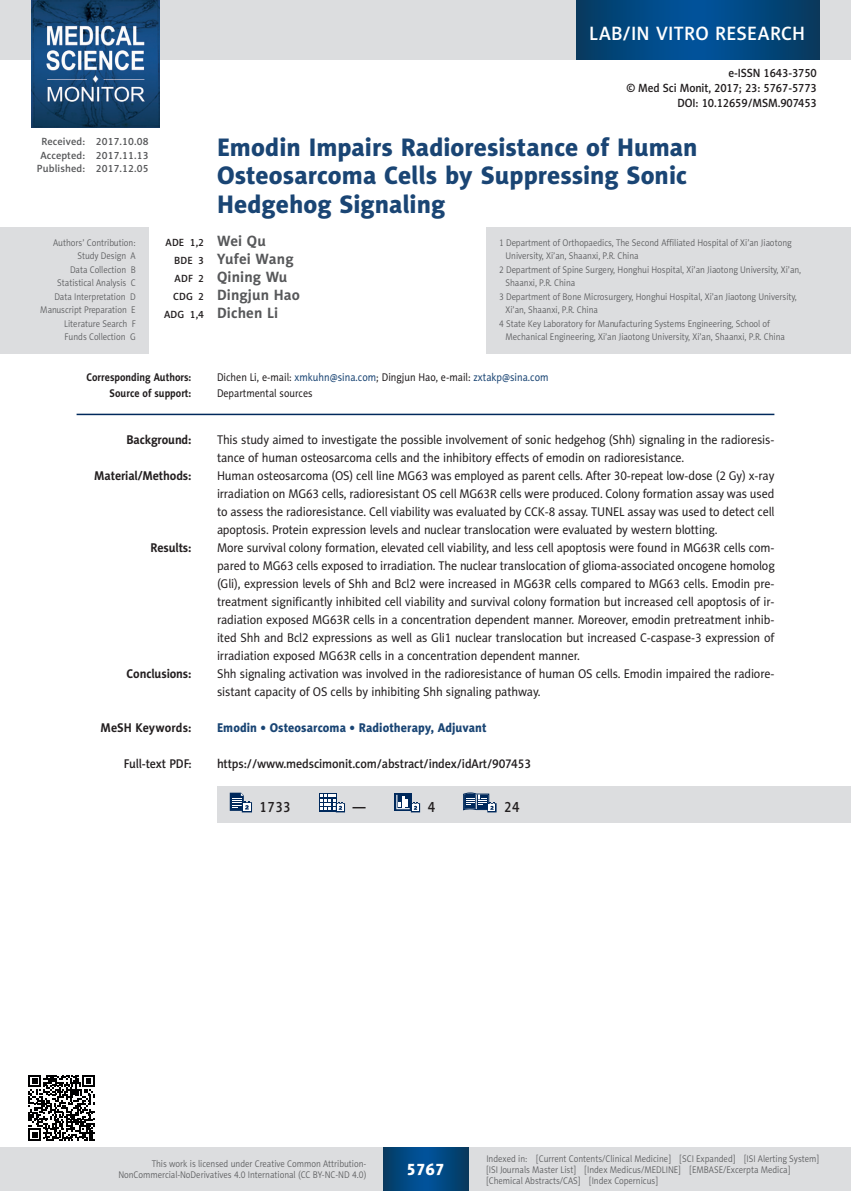
<style>
.page{position:relative;width:851px;height:1191px;background:#fff}
.page>*{position:absolute;margin:0;border:0;box-sizing:border-box;transform-origin:0 0}
.MSM_Tytul{font:25.5px/28.5px "Naomi Sans EFN Heavy";color:#1a4574}
.t1{font:19.5px "Naomi Sans EFN Medium";letter-spacing:.01em;color:#fff}
.t2{font:16.5px "Naomi Sans EFN Heavy";color:#fff}
.MSM_Autorzy{font:700 15px "Naomi Sans EFN";letter-spacing:.01em;color:#57585a}
.MSM_dane{font:15px "Naomi Sans EFN Medium";letter-spacing:.03em;color:#231f20;scale:.9 1}
.MSM_Summary_body{font:12.75px/18px "Naomi Sans EFN";letter-spacing:-.01em;color:#231f20;scale:.95 1}
.MSM_full_text_pdf{font:12.75px "Naomi Sans EFN Medium";letter-spacing:-.01em;color:#231f20;scale:.95 1}
.MSM_Summary_body-2{font:700 12.75px "Naomi Sans EFN";letter-spacing:-.01em;color:#231f20;scale:.95 1}
.MSM_keywords{font:12.75px "Naomi Sans EFN Heavy";letter-spacing:.005em;color:#1a4574;scale:.95 1}
.MSM_keywords-2{font:700 12.75px "Naomi Sans EFN";letter-spacing:.005em;color:#231f20;scale:.95 1}
.MSM_full_text_pdf-2{font:12px "Naomi Sans EFN Medium";letter-spacing:-.01em;color:#231f20;scale:.95 1}
.MSM_Adres{font:11.25px "Naomi Sans EFN";color:#231f20;scale:.9 1}
.MSM_Adres-2{font:700 11.25px "Naomi Sans EFN";color:#231f20;scale:.9 1}
.MSM_Support{font:11.25px "Naomi Sans EFN";color:#231f20;scale:.9 1}
.MSM_Support-2{font:700 11.25px "Naomi Sans EFN";color:#231f20;scale:.9 1}
.t3{font:10.5px "Naomi Sans EFN Medium";letter-spacing:.01em;color:#57585a}
.MSM_Autorzy-2{font:10.5px "Naomi Sans EFN Medium";color:#231f20}
.MSM_Afiliacja{font:9.75px/13.5px "Naomi Sans EFN Light";color:#57585a;scale:.9 1}
.s1{font-family:"Naomi Sans EFN";font-weight:700;font-size:15px;color:#57585a}
.s2{font-family:"Naomi Sans EFN Medium";font-weight:400;font-size:10.5px;color:#231f20}
.s3{color:#1a4574}
</style>
<div class="page">
<div style="left:217px;top:786px;width:633px;height:36px;background:#dcdddf"></div>
<svg style="left:230px;top:792px;width:22px;height:20px"></svg>
<div style="left:319px;top:793px;width:17px;height:18px;background:#00295c"></div>
<svg style="left:320px;top:794px;width:25px;height:18px"></svg>
<div style="left:394px;top:793px;width:18px;height:18px;background:#00295c"></div>
<svg style="left:396px;top:795px;width:24px;height:17px"></svg>
<svg style="left:463px;top:792px;width:33px;height:20px"></svg>
<hr style="left:77px;top:414px;width:697px;height:1px;background:#00295c">
<div style="left:0;top:228px;width:148px;height:126px;background:#dcdddf"></div>
<div style="left:486px;top:228px;width:364px;height:126px;background:#dcdddf"></div>
<svg style="left:28px;top:1075px;width:67px;height:66px"></svg>
<div style="left:0;top:1148px;width:850px;height:43px;background:#dcdddf"></div>
<svg style="left:383px;top:1147px;width:85px;height:43px"></svg>
<div style="left:0;top:0;width:850px;height:60px;background:#dcdddf"></div>
<img style="left:32px;top:0;width:127px;height:128px">
<svg style="left:576px;top:0;width:243px;height:60px"></svg>
<h2 class="t1" style="left:589px;top:22px;width:217px">LAB/IN VITRO RESEARCH</h2>
<p class="t3" style="left:41px;top:136px;width:109px">Received: 2017.10.08</p>
<p class="t3" style="left:40px;top:149px;width:110px">Accepted: 2017.11.13</p>
<p class="t3" style="left:37px;top:163px;width:113px">Published: 2017.12.05</p>
<p class="MSM_Afiliacja" style="left:53px;top:236px;width:93px">Authors’ Contribution:</p>
<p class="MSM_Afiliacja" style="left:77px;top:249px;width:66px">Study Design A</p>
<p class="MSM_Afiliacja" style="left:70px;top:263px;width:74px">Data Collection B</p>
<p class="MSM_Afiliacja" style="left:57px;top:276px;width:89px">Statistical Analysis C</p>
<p class="MSM_Afiliacja" style="left:54px;top:290px;width:92px">Data Interpretation D</p>
<p class="MSM_Afiliacja" style="left:40px;top:303px;width:107px">Manuscript Preparation E</p>
<p class="MSM_Afiliacja" style="left:64px;top:317px;width:81px">Literature Search F</p>
<p class="MSM_Afiliacja" style="left:65px;top:330px;width:80px">Funds Collection G</p>
<p class="MSM_full_text_pdf-2" style="left:728px;top:66px;width:95px">e-ISSN 1643-3750</p>
<p class="MSM_full_text_pdf-2" style="left:626px;top:81px;width:202px">© Med Sci Monit, 2017; 23: 5767-5773</p>
<p class="MSM_full_text_pdf-2" style="left:677px;top:96px;width:148px">DOI: 10.12659/MSM.907453</p>
<p class="MSM_Tytul" style="left:217px;top:132px;width:482px">Emodin Impairs Radioresistance of Human<br>Osteosarcoma Cells by Suppressing Sonic<br>Hedgehog Signaling</p>
<p class="MSM_Autorzy-2" style="left:165px;top:236px;width:102px">ADE 1,2 <span class="s1">Wei Qu</span></p>
<p class="MSM_Autorzy" style="left:174px;top:250px;width:121px"><span class="s2">BDE 3</span> Yufei Wang</p>
<p class="MSM_Autorzy" style="left:175px;top:268px;width:114px"><span class="s2">ADF 2</span> Qining Wu</p>
<p class="MSM_Autorzy" style="left:173px;top:286px;width:128px"><span class="s2">CDG 2</span> Dingjun Hao</p>
<p class="MSM_Autorzy" style="left:164px;top:304px;width:115px"><span class="s2">ADG 1,4</span> Dichen Li</p>
<p class="MSM_Afiliacja" style="left:505px;top:236px;width:319px;text-indent:-6px">1 Department of Orthopaedics, The Second Affiliated Hospital of Xi’an Jiaotong<br>University, Xi’an, Shaanxi, P.R. China</p>
<p class="MSM_Afiliacja" style="left:505px;top:263px;width:330px;text-indent:-6px">2 Department of Spine Surgery, Honghui Hospital, Xi’an Jiaotong University, Xi’an,<br>Shaanxi, P.R. China</p>
<p class="MSM_Afiliacja" style="left:505px;top:290px;width:325px;text-indent:-6px">3 Department of Bone Microsurgery, Honghui Hospital, Xi’an Jiaotong University,<br>Xi’an, Shaanxi, P.R. China</p>
<p class="MSM_Afiliacja" style="left:505px;top:317px;width:312px;text-indent:-6px">4 State Key Laboratory for Manufacturing Systems Engineering, School of<br>Mechanical Engineering, Xi’an Jiaotong University, Xi’an, Shaanxi, P.R. China</p>
<p class="MSM_Adres-2" style="left:86px;top:370px;width:118px">Corresponding Authors:</p>
<p class="MSM_Adres" style="left:217px;top:370px;width:370px">Dichen Li, e-mail: <span class="s3">xmkuhn@sina.com</span>; Dingjun Hao, e-mail: <span class="s3">zxtakp@sina.com</span></p>
<p class="MSM_Support-2" style="left:110px;top:386px;width:92px">Source of support:</p>
<p class="MSM_Support" style="left:217px;top:386px;width:108px">Departmental sources</p>
<p class="MSM_Summary_body-2" style="left:126px;top:432px;width:70px">Background:</p>
<p class="MSM_Summary_body" style="left:217px;top:431px;width:588px">This study aimed to investigate the possible involvement of sonic hedgehog (Shh) signaling in the radioresis&shy;tance of human osteosarcoma cells and the inhibitory effects of emodin on radioresistance.</p>
<p class="MSM_Summary_body-2" style="left:94px;top:468px;width:104px">Material/Methods:</p>
<p class="MSM_Summary_body" style="left:217px;top:467px;width:588px;text-align:justify">Human osteosarcoma (OS) cell line MG63 was employed as parent cells. After 30-repeat low-dose (2 Gy) x-ray irradiation on MG63 cells, radioresistant OS cell MG63R cells were produced. Colony formation assay was used to assess the radioresistance. Cell viability was evaluated by CCK-8 assay. TUNEL assay was used to detect cell apoptosis. Protein expression levels and nuclear translocation were evaluated by western blotting.</p>
<p class="MSM_Summary_body-2" style="left:150px;top:540px;width:45px">Results:</p>
<p class="MSM_Summary_body" style="left:217px;top:539px;width:588px;text-align:justify">More survival colony formation, elevated cell viability, and less cell apoptosis were found in MG63R cells com&shy;pared to MG63 cells exposed to irradiation. The nuclear translocation of glioma-associated oncogene homolog (Gli), expression levels of Shh and Bcl2 were increased in MG63R cells compared to MG63 cells. Emodin pre&shy;treatment significantly inhibited cell viability and survival colony formation but increased cell apoptosis of ir&shy;radiation exposed MG63R cells in a concentration dependent manner. Moreover, emodin pretreatment inhib&shy;ited Shh and Bcl2 expressions as well as Gli1 nuclear translocation but increased C-caspase-3 expression of irradiation exposed MG63R cells in a concentration dependent manner.</p>
<p class="MSM_Summary_body-2" style="left:127px;top:666px;width:70px">Conclusions:</p>
<p class="MSM_Summary_body" style="left:217px;top:665px;width:588px">Shh signaling activation was involved in the radioresistance of human OS cells. Emodin impaired the radiore&shy;sistant capacity of OS cells by inhibiting Shh signaling pathway.</p>
<p class="MSM_keywords-2" style="left:100px;top:720px;width:97px">MeSH Keywords:</p>
<p class="MSM_keywords" style="left:217px;top:720px;width:285px">Emodin • Osteosarcoma • Radiotherapy, Adjuvant</p>
<p class="MSM_full_text_pdf" style="left:124px;top:756px;width:73px">Full-text PDF:</p>
<p class="MSM_full_text_pdf" style="left:217px;top:756px;width:332px">https://www.medscimonit.com/abstract/index/idArt/907453</p>
<p class="MSM_dane" style="left:259px;top:798px;width:36px">1733</p>
<p class="MSM_dane" style="left:352px;top:798px;width:16px">—</p>
<p class="MSM_dane" style="left:427px;top:798px;width:10px">4</p>
<p class="MSM_dane" style="left:504px;top:798px;width:19px">24</p>
<p class="MSM_Afiliacja" style="left:118px;top:1158px;width:277px;line-height:11.2px;text-align:right">This work is licensed under Creative Common Attribution-<br>NonCommercial-NoDerivatives 4.0 International (CC BY-NC-ND 4.0)</p>
<p class="t2" style="left:406px;top:1159px;width:40px">5767</p>
<p class="MSM_Afiliacja" style="left:486px;top:1152px;width:371px;line-height:11.2px">Indexed in: [Current Contents/Clinical Medicine] [SCI Expanded] [ISI Alerting System] [ISI Journals Master List] [Index Medicus/MEDLINE] [EMBASE/Excerpta Medica] [Chemical Abstracts/CAS] [Index Copernicus]</p>
</div>
